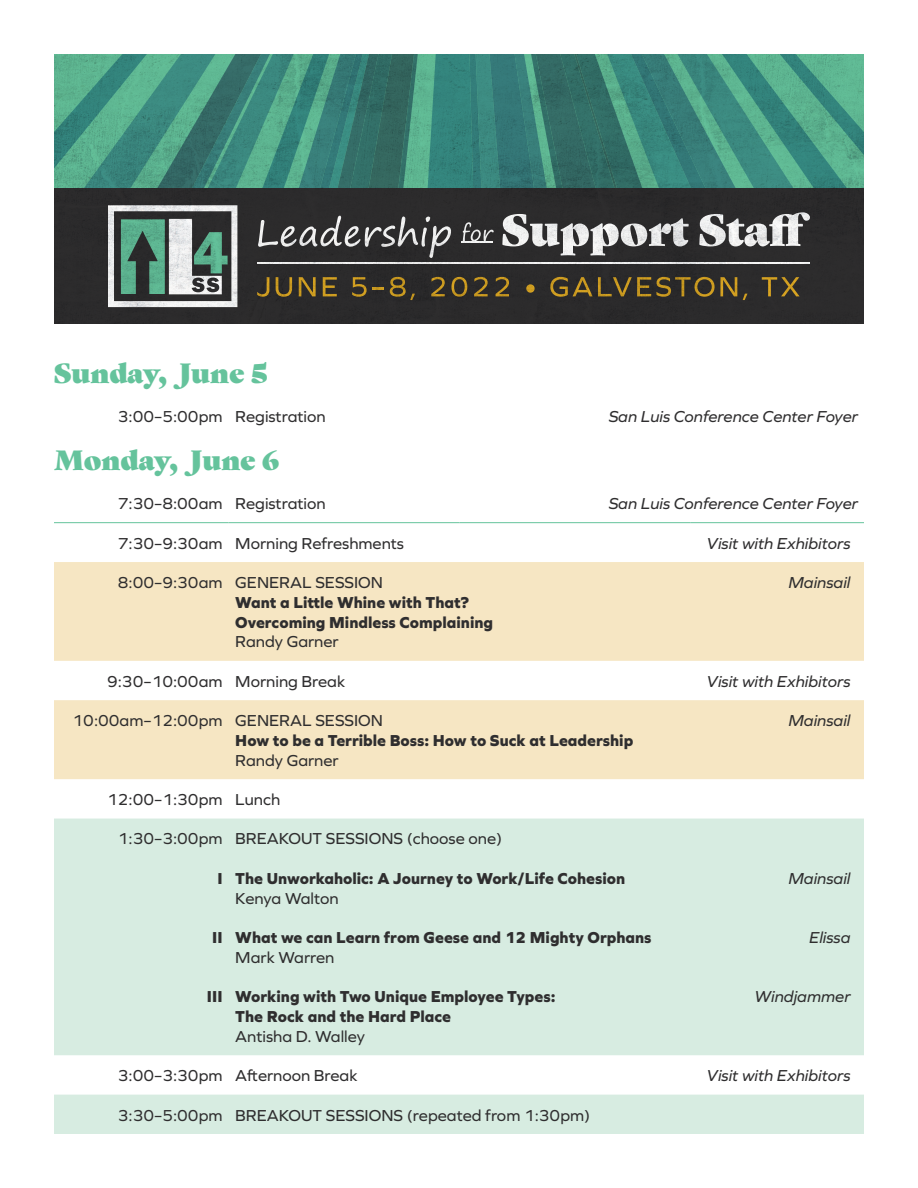
<style>
.page{position:relative;width:918px;height:1188px;background:#fff}
.page>*{position:absolute;margin:0;border:0;box-sizing:border-box;transform-origin:0 0}
.t1{font:27px "Gastromond";color:#65c39c}
.t2{font:16.5px "Graphie";color:#2f2e2f}
.t3{font:800 16.5px "Graphie";color:#2f2e2f}
.t4{font:italic 16.5px "Graphie";color:#2f2e2f}
</style>
<div class="page">
<svg style="left:54px;top:562px;width:810px;height:217px;fill:#f6e6c3"></svg>
<svg style="left:54px;top:819px;width:810px;height:315px;background:#dbeee4"></svg>
<hr style="left:54px;top:522px;width:175px;height:1px;background:#65c39c">
<hr style="left:229px;top:522px;width:231px;height:1px;background:#65c39c">
<hr style="left:460px;top:522px;width:231px;height:1px;background:#65c39c">
<hr style="left:691px;top:522px;width:173px;height:1px;background:#65c39c">
<img style="left:54px;top:54px;width:810px;height:270px">
<p class="t1" style="left:54px;top:352px;width:216px">Sunday, June 5</p>
<p class="t2" style="left:118px;top:407px;width:106px">3:00–5:00pm</p>
<p class="t2" style="left:235px;top:407px;width:92px">Registration</p>
<p class="t4" style="left:609px;top:407px;width:251px">San Luis Conference Center Foyer</p>
<p class="t1" style="left:54px;top:439px;width:227px">Monday, June 6</p>
<p class="t2" style="left:118px;top:494px;width:106px">7:30–8:00am</p>
<p class="t2" style="left:235px;top:494px;width:92px">Registration</p>
<p class="t4" style="left:609px;top:494px;width:251px">San Luis Conference Center Foyer</p>
<p class="t2" style="left:118px;top:533px;width:106px">7:30–9:30am</p>
<p class="t2" style="left:235px;top:533px;width:170px">Morning Refreshments</p>
<p class="t4" style="left:707px;top:533px;width:145px">Visit with Exhibitors</p>
<p class="t2" style="left:118px;top:573px;width:106px">8:00–9:30am</p>
<p class="t2" style="left:235px;top:573px;width:149px">GENERAL SESSION</p>
<p class="t3" style="left:235px;top:592px;width:235px">Want a Little Whine with That?</p>
<p class="t3" style="left:235px;top:612px;width:259px">Overcoming Mindless Complaining</p>
<p class="t2" style="left:235px;top:632px;width:105px">Randy Garner</p>
<p class="t4" style="left:788px;top:573px;width:64px">Mainsail</p>
<p class="t2" style="left:107px;top:671px;width:117px">9:30–10:00am</p>
<p class="t2" style="left:235px;top:671px;width:111px">Morning Break</p>
<p class="t4" style="left:707px;top:671px;width:145px">Visit with Exhibitors</p>
<p class="t2" style="left:73px;top:711px;width:151px">10:00am–12:00pm</p>
<p class="t2" style="left:235px;top:711px;width:149px">GENERAL SESSION</p>
<p class="t3" style="left:235px;top:731px;width:400px">How to be a Terrible Boss: How to Suck at Leadership</p>
<p class="t2" style="left:235px;top:750px;width:105px">Randy Garner</p>
<p class="t4" style="left:788px;top:711px;width:64px">Mainsail</p>
<p class="t2" style="left:107px;top:790px;width:117px">12:00–1:30pm</p>
<p class="t2" style="left:235px;top:790px;width:47px">Lunch</p>
<p class="t2" style="left:118px;top:829px;width:106px">1:30–3:00pm</p>
<p class="t2" style="left:235px;top:829px;width:269px">BREAKOUT SESSIONS (choose one)</p>
<p class="t3" style="left:217px;top:869px;width:7px">I</p>
<p class="t3" style="left:235px;top:869px;width:391px">The Unworkaholic: A Journey to Work/Life Cohesion</p>
<p class="t2" style="left:235px;top:888px;width:105px">Kenya Walton</p>
<p class="t3" style="left:212px;top:928px;width:12px">II</p>
<p class="t3" style="left:235px;top:928px;width:418px">What we can Learn from Geese and 12 Mighty Orphans</p>
<p class="t2" style="left:235px;top:948px;width:101px">Mark Warren</p>
<p class="t3" style="left:207px;top:987px;width:17px">III</p>
<p class="t3" style="left:235px;top:987px;width:322px">Working with Two Unique Employee Types:</p>
<p class="t3" style="left:235px;top:1007px;width:217px">The Rock and the Hard Place</p>
<p class="t2" style="left:235px;top:1027px;width:131px">Antisha D. Walley</p>
<p class="t4" style="left:788px;top:869px;width:64px">Mainsail</p>
<p class="t4" style="left:809px;top:928px;width:43px">Elissa</p>
<p class="t4" style="left:755px;top:987px;width:97px">Windjammer</p>
<p class="t2" style="left:118px;top:1066px;width:106px">3:00–3:30pm</p>
<p class="t2" style="left:235px;top:1066px;width:124px">Afternoon Break</p>
<p class="t4" style="left:707px;top:1066px;width:145px">Visit with Exhibitors</p>
<p class="t2" style="left:118px;top:1105px;width:106px">3:30–5:00pm</p>
<p class="t2" style="left:235px;top:1105px;width:357px">BREAKOUT SESSIONS (repeated from 1:30pm)</p>
</div>
